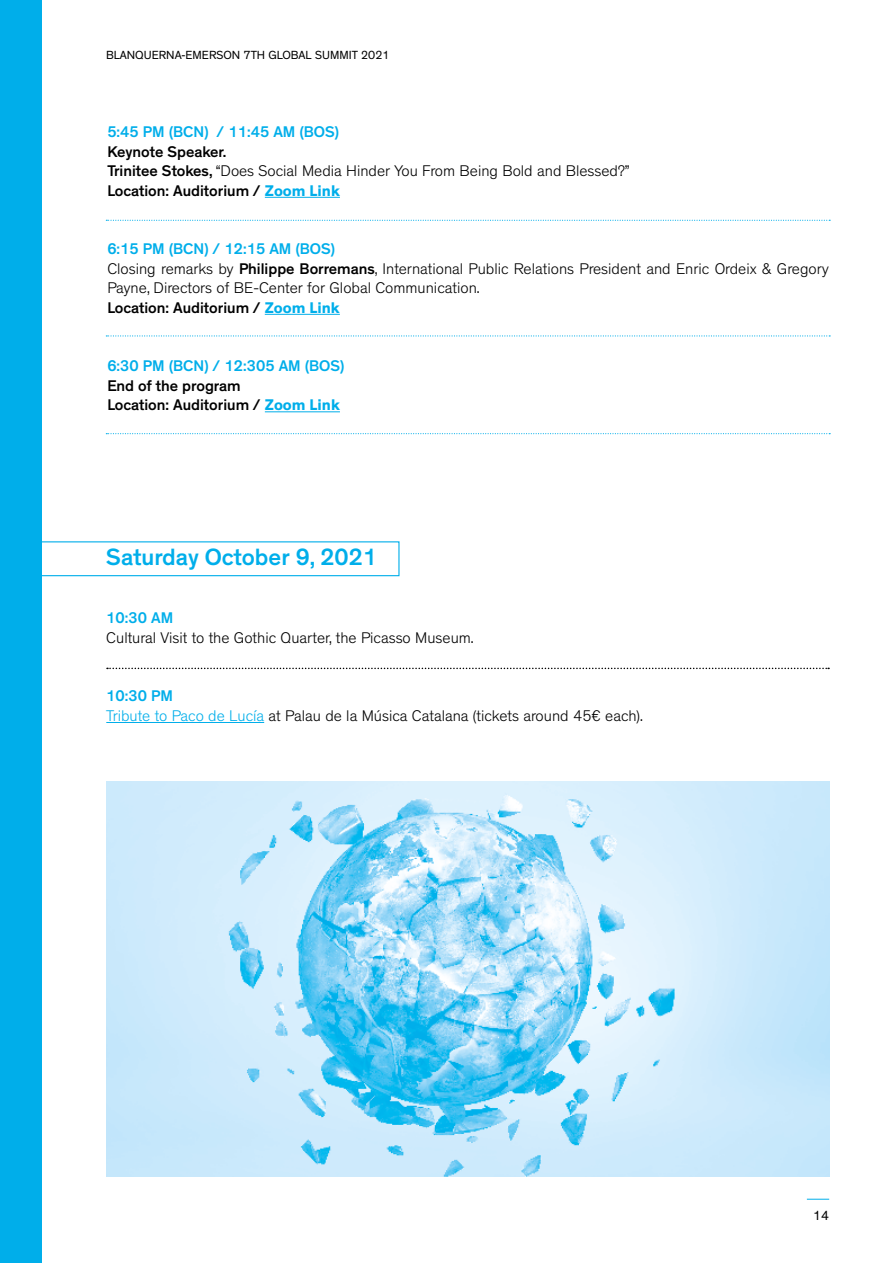
<style>
.page{position:relative;width:893px;height:1263px;background:#fff}
.page>*{position:absolute;margin:0;border:0;box-sizing:border-box;transform-origin:0 0}
.t1{font:500 24px "Theinhardt";color:#00aeea}
.t2{font:300 15.75px/19.5px "Theinhardt";color:#000}
.t3{font:500 15.75px/19.5px "Theinhardt";color:#000}
.t4{font:500 15.75px "Theinhardt";color:#00aeea}
.t5{font:13.5px "Theinhardt";color:#000}
.t6{font:12px "Theinhardt";color:#000}
.s1{font-weight:300}
.s2{font-weight:700;color:#00aeea}
.s3{font-weight:500;color:#00aeea}
.s4{font-weight:500}
.s5{color:#00aeea}
</style>
<div class="page">
<div style="left:0;top:0;width:42px;height:1263px;background:#00aeea"></div>
<svg style="left:807px;top:1199px;width:22px;height:1px"></svg>
<hr style="left:265px;top:197px;width:75px;height:1px;background:#00aeea">
<hr style="left:265px;top:314px;width:75px;height:1px;background:#00aeea">
<hr style="left:265px;top:411px;width:75px;height:1px;background:#00aeea">
<hr style="left:106px;top:722px;width:158px;height:1px;background:#00aeea">
<div style="left:0;top:541px;width:399px;height:35px;border:1px solid #00aeea"></div>
<svg style="left:107px;top:668px;width:722px;height:1px"></svg>
<img style="left:106px;top:781px;width:723px;height:396px">
<svg style="left:106px;top:220px;width:724px;height:1px"></svg>
<svg style="left:106px;top:335px;width:724px;height:1px"></svg>
<svg style="left:106px;top:433px;width:724px;height:1px"></svg>
<p class="t6" style="left:106px;top:48px;width:285px">BLANQUERNA-EMERSON 7TH GLOBAL SUMMIT 2021</p>
<p class="t4" style="left:107px;top:123px;width:233px">5:45 PM (BCN) / 11:45 AM (BOS)</p>
<p class="t3" style="left:107px;top:142px;width:524px">Keynote Speaker.<br>Trinitee Stokes, <span class="s1">“Does Social Media Hinder You From Being Bold and Blessed?”<br></span>Location: Auditorium / <span class="s2">Zoom Link</span></p>
<p class="t2" style="left:107px;top:239px;width:723px"><span class="s3">6:15 PM (BCN) / 12:15 AM (BOS)<br></span>Closing remarks by <span class="s4">Philippe Borremans</span>, International Public Relations President and Enric Ordeix &amp; Gregory Payne, Directors of BE-Center for Global Communication.<br><span class="s4">Location: Auditorium /</span> <span class="s2">Zoom Link</span></p>
<p class="t4" style="left:107px;top:357px;width:239px">6:30 PM (BCN) / 12:305 AM (BOS)</p>
<p class="t3" style="left:107px;top:376px;width:234px">End of the program<br>Location: Auditorium / <span class="s2">Zoom Link</span></p>
<h1 class="t1" style="left:106px;top:542px;width:272px">Saturday October 9, 2021</h1>
<p class="t4" style="left:106px;top:609px;width:68px">10:30 AM</p>
<p class="t2" style="left:106px;top:628px;width:369px">Cultural Visit to the Gothic Quarter, the Picasso Museum.</p>
<p class="t2" style="left:106px;top:687px;width:538px"><span class="s3">10:30 PM<br></span><span class="s5">Tribute to Paco de Lucía</span> at Palau de la Música Catalana (tickets around 45€ each).</p>
<p class="t5" style="left:813px;top:1208px;width:17px">14</p>
</div>
